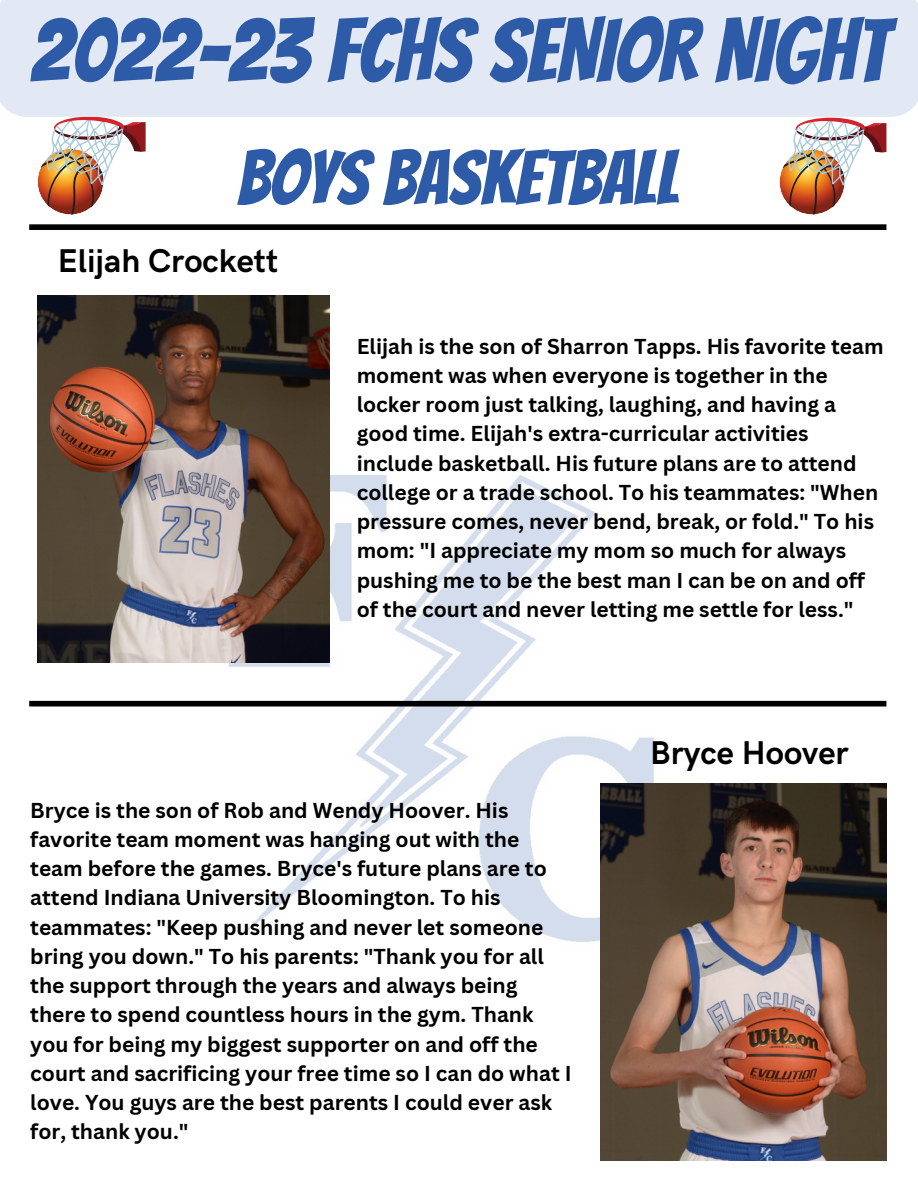
<style>
.page{position:relative;width:918px;height:1188px;background:#fff}
.page>*{position:absolute;margin:0;border:0;box-sizing:border-box;transform-origin:0 0}
.t1{font:88.5px "Bangers";color:#2e5ba7}
.t2{font:75.45px "Bangers";color:#2e5ba7}
.t3{font:700 33px "HK Grotesk";color:#000}
.t4{font:700 21px/29.2px "Canva Sans";color:#000}
</style>
<div class="page">
<div style="left:29px;top:224px;width:857px;height:6px;background:#000"></div>
<img style="left:157px;top:414px;width:567px;height:584px">
<div style="left:29px;top:701px;width:857px;height:5px;background:#000"></div>
<img style="left:41px;top:117px;width:105px;height:98px">
<img style="left:783px;top:118px;width:103px;height:96px">
<img style="left:38px;top:295px;width:291px;height:367px">
<img style="left:601px;top:783px;width:285px;height:377px">
<div style="left:0;top:0;width:918px;height:117px;background:#e2e9f4"></div>
<h1 class="t1" style="left:30px;top:4px;width:859px">2022-23 FCHS SENIOR NIGHT</h1>
<h2 class="t2" style="left:237px;top:138px;width:443px">BOYS BASKETBALL</h2>
<h3 class="t3" style="left:58px;top:243px;width:222px">Elijah Crockett</h3>
<p class="t4" style="left:357px;top:331px;width:528px">Elijah is the son of Sharron Tapps. His favorite team moment was when everyone is together in the locker room just talking, laughing, and having a good time. Elijah's extra-curricular activities include basketball. His future plans are to attend college or a trade school. To his teammates: "When pressure comes, never bend, break, or fold." To his mom: "I appreciate my mom so much for always pushing me to be the best man I can be on and off of the court and never letting me settle for less."</p>
<h3 class="t3" style="left:650px;top:734px;width:200px">Bryce Hoover</h3>
<p class="t4" style="left:30px;top:795px;width:543px">Bryce is the son of Rob and Wendy Hoover. His favorite team moment was hanging out with the team before the games. Bryce's future plans are to attend Indiana University Bloomington. To his teammates: "Keep pushing and never let someone bring you down." To his parents: "Thank you for all the support through the years and always being there to spend countless hours in the gym. Thank you for being my biggest supporter on and off the court and sacrificing your free time so I can do what I love. You guys are the best parents I could ever ask for, thank you."</p>
</div>
